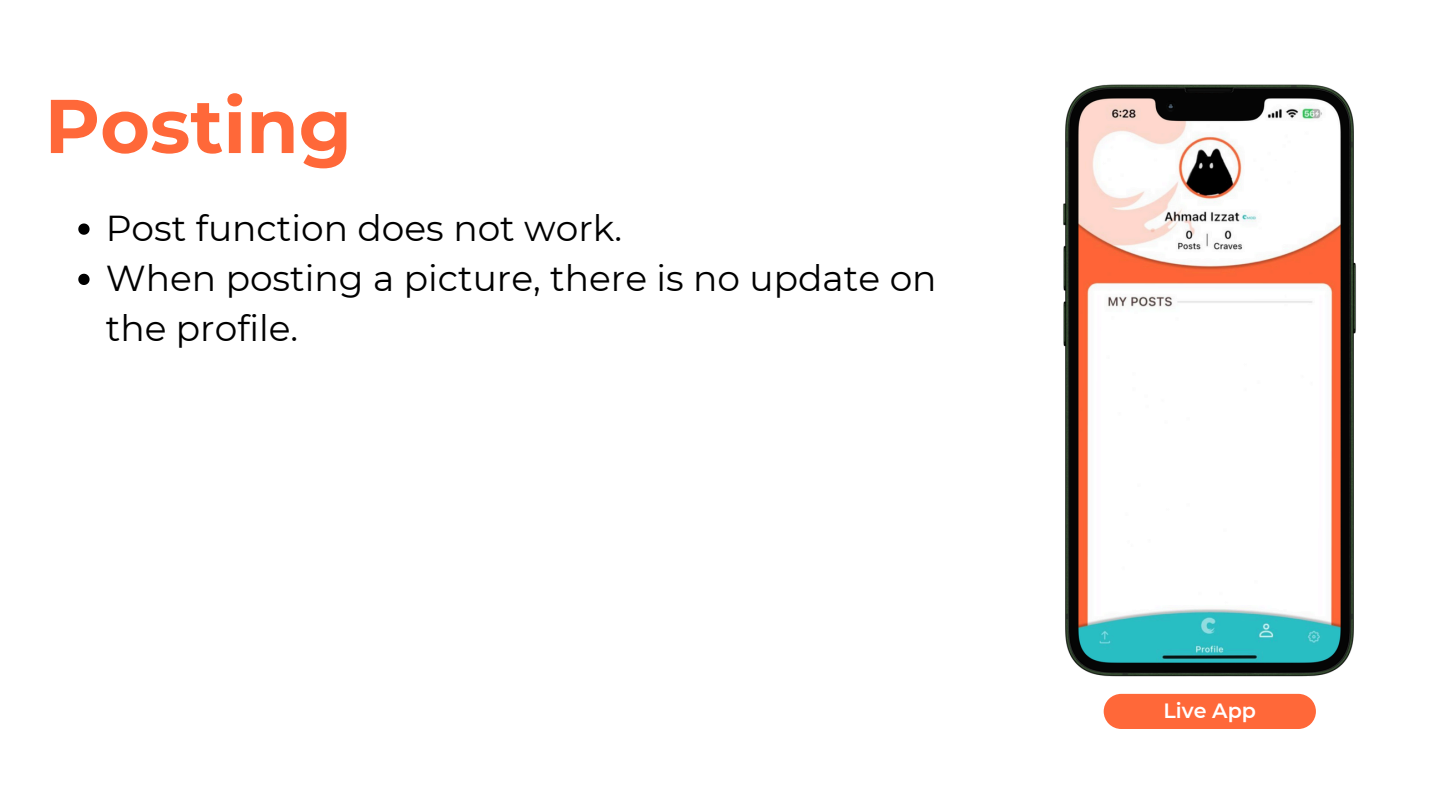
<style>
.page{position:relative;width:1440px;height:810px;background:#fff}
.page>*{position:absolute;margin:0;border:0;box-sizing:border-box;transform-origin:0 0}
.t1{font:700 76px "Montserrat";color:#ff6839}
.t2{font:36px/50.2px "Montserrat";color:#000}
.t3{font:600 20.6px "Montserrat";color:#fff}
</style>
<div class="page">
<img style="left:1063px;top:84px;width:293px;height:593px">
<div style="left:1104px;top:694px;width:212px;height:35px;background:#ff6839"></div>
<svg style="left:78px;top:224px;width:12px;height:11px"></svg>
<svg style="left:78px;top:274px;width:12px;height:11px"></svg>
<p class="t1" style="left:45px;top:79px;width:309px">Posting</p>
<p class="t2" style="left:106px;top:203px;width:518px">Post function does not work.</p>
<p class="t2" style="left:106px;top:253px;width:832px">When posting a picture, there is no update on the profile.</p>
<h1 class="t3" style="left:1164px;top:699px;width:94px">Live App</h1>
</div>
